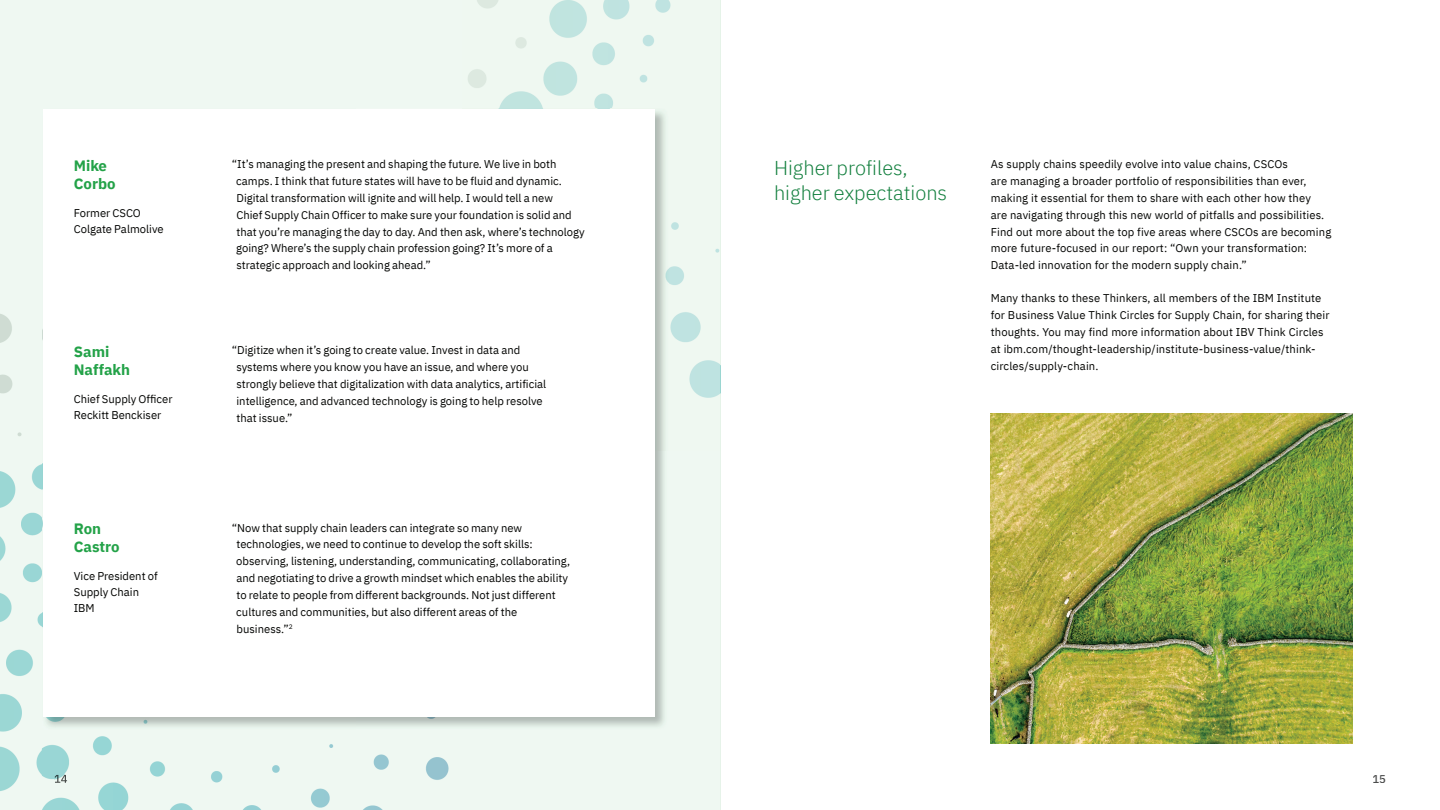
<style>
.page{position:relative;width:1440px;height:810px;background:#fff}
.page>*{position:absolute;margin:0;border:0;box-sizing:border-box;transform-origin:0 0}
.t1{font:300 20px/25px "IBM Plex Sans";color:#14803f}
.t2{font:700 15px/18px "IBM Plex Sans";color:#23a248}
.t3{font:11.25px/16.9px "IBM Plex Sans";color:#040503}
.t4{font:500 11.25px "IBM Plex Sans";color:#4b4c4c}
</style>
<div class="page">
<img style="left:991px;top:414px;width:361px;height:329px">
<hr style="left:720px;top:450px;width:1px;height:360px;background:#e6f3e9">
<img style="left:720px;top:0;width:1px;height:450px">
<img style="left:0;top:127px;width:42px;height:683px">
<img style="left:42px;top:730px;width:594px;height:80px">
<img style="left:463px;top:0;width:257px;height:122px">
<img style="left:668px;top:122px;width:52px;height:328px">
<img style="left:42px;top:108px;width:447px;height:622px">
<img style="left:463px;top:108px;width:205px;height:342px">
<div style="left:43px;top:109px;width:612px;height:607px;background:#fff"></div>
<svg style="left:55px;top:775px;width:12px;height:8px"></svg>
<h2 class="t2" style="left:74px;top:155px;width:43px">Mike<br>Corbo</h2>
<p class="t3" style="left:74px;top:203px;width:91px;line-height:16.2px">Former CSCO<br>Colgate Palmolive</p>
<h2 class="t2" style="left:74px;top:342px;width:58px">Sami<br>Naffakh</h2>
<p class="t3" style="left:74px;top:390px;width:100px;line-height:16.2px">Chief Supply Officer<br>Reckitt Benckiser</p>
<h2 class="t2" style="left:74px;top:519px;width:47px">Ron<br>Castro</h2>
<p class="t3" style="left:74px;top:567px;width:85px;line-height:16.2px">Vice President of<br>Supply Chain<br>IBM</p>
<p class="t3" style="left:236px;top:155px;width:350px;text-indent:-4px">“It’s managing the present and shaping the future. We live in both camps. I think that future states will have to be fluid and dynamic.<br>Digital transformation will ignite and will help. I would tell a new<br>Chief Supply Chain Officer to make sure your foundation is solid and that you’re managing the day to day. And then ask, where’s technology going? Where’s the supply chain profession going? It’s more of a strategic approach and looking ahead.”</p>
<p class="t3" style="left:236px;top:341px;width:311px;text-indent:-4px">“Digitize when it’s going to create value. Invest in data and systems where you know you have an issue, and where you strongly believe that digitalization with data analytics, artificial intelligence, and advanced technology is going to help resolve that issue.”</p>
<p class="t3" style="left:236px;top:518px;width:335px;text-indent:-4px">“Now that supply chain leaders can integrate so many new technologies, we need to continue to develop the soft skills: observing, listening, understanding, communicating, collaborating, and negotiating to drive a growth mindset which enables the ability to relate to people from different backgrounds. Not just different cultures and communities, but also different areas of the business.”<sup>2</sup></p>
<h1 class="t1" style="left:774px;top:154px;width:175px">Higher profiles, higher expectations</h1>
<p class="t3" style="left:991px;top:155px;width:342px">As supply chains speedily evolve into value chains, CSCOs<br>are managing a broader portfolio of responsibilities than ever, making it essential for them to share with each other how they<br>are navigating through this new world of pitfalls and possibilities.<br>Find out more about the top five areas where CSCOs are becoming more future-focused in our report: “Own your transformation:<br>Data-led innovation for the modern supply chain.”</p>
<p class="t3" style="left:991px;top:289px;width:340px">Many thanks to these Thinkers, all members of the IBM Institute for Business Value Think Circles for Supply Chain, for sharing their thoughts. You may find more information about IBV Think Circles at ibm.com/thought-leadership/institute-business-value/think&shy;circles/supply-chain.</p>
<p class="t4" style="left:1373px;top:770px;width:15px">15</p>
</div>
